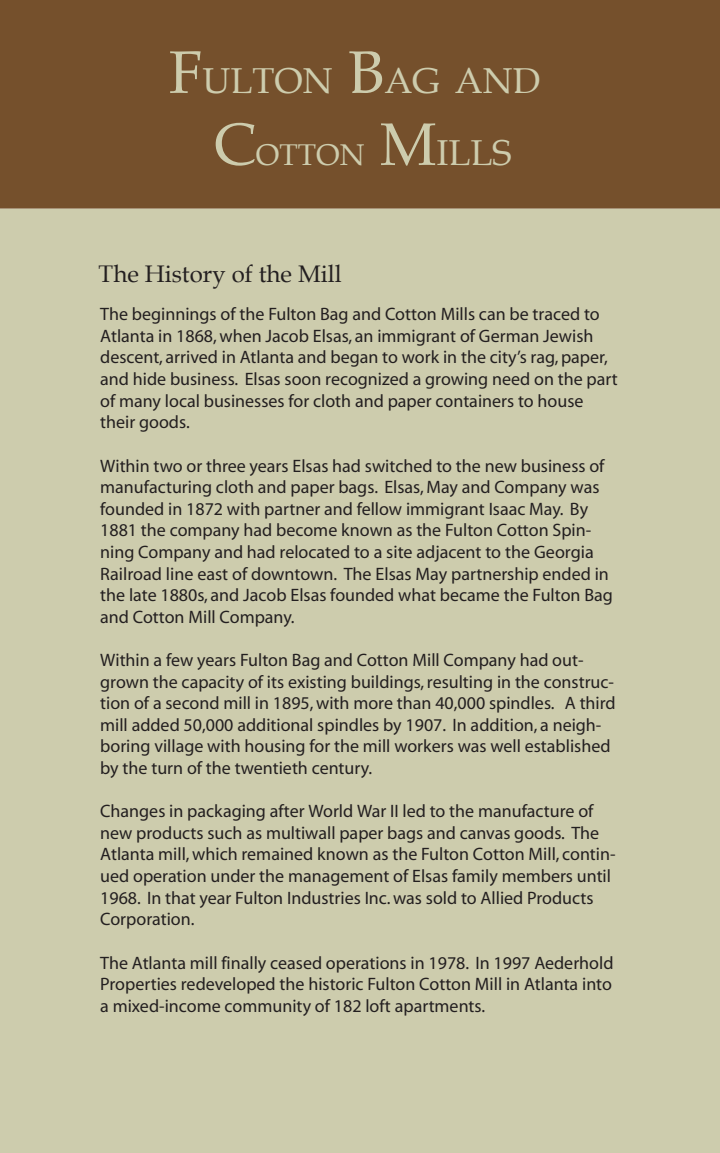
<style>
.page{position:relative;width:720px;height:1153px;background:#fff}
.page>*{position:absolute;margin:0;border:0;box-sizing:border-box;transform-origin:0 0}
.t1{font:36px "Book Antiqua";color:#cdccad}
.t2{font:30px "Book Antiqua";color:#cdccad}
.t3{font:24px "Book Antiqua";color:#231f20}
.t4{font:18px/21.6px "Myriad";color:#231f20}
.s1{font-size:60px}
.s2{font-size:36px}
</style>
<div class="page">
<div style="left:0;top:208px;width:720px;height:945px;background:#cdccad"></div>
<div style="left:0;top:0;width:720px;height:208px;background:#75502c"></div>
<h1 class="t1" style="left:169px;top:56px;width:373px"><span class="s1">F</span>ULTON <span class="s1">B</span>AG AND</h1>
<h2 class="t2" style="left:213px;top:134px;width:300px"><span class="s1">C</span>OTTON <span class="s1">M</span><span class="s2">ILLS</span></h2>
<h3 class="t3" style="left:99px;top:257px;width:245px">The History of the Mill</h3>
<p class="t4" style="left:100px;top:304px;width:519px">The beginnings of the Fulton Bag and Cotton Mills can be traced to Atlanta in 1868, when Jacob Elsas, an immigrant of German Jewish descent, arrived in Atlanta and began to work in the city’s rag, paper, and hide business. Elsas soon recognized a growing need on the part of many local businesses for cloth and paper containers to house their goods.</p>
<p class="t4" style="left:100px;top:455px;width:514px">Within two or three years Elsas had switched to the new business of manufacturing cloth and paper bags. Elsas, May and Company was founded in 1872 with partner and fellow immigrant Isaac May. By 1881 the company had become known as the Fulton Cotton Spin&shy;ning Company and had relocated to a site adjacent to the Georgia Railroad line east of downtown. The Elsas May partnership ended in the late 1880s, and Jacob Elsas founded what became the Fulton Bag and Cotton Mill Company.</p>
<p class="t4" style="left:100px;top:650px;width:517px">Within a few years Fulton Bag and Cotton Mill Company had out&shy;grown the capacity of its existing buildings, resulting in the construc&shy;tion of a second mill in 1895, with more than 40,000 spindles. A third mill added 50,000 additional spindles by 1907. In addition, a neigh&shy;boring village with housing for the mill workers was well established by the turn of the twentieth century.</p>
<p class="t4" style="left:100px;top:801px;width:517px">Changes in packaging after World War II led to the manufacture of new products such as multiwall paper bags and canvas goods. The Atlanta mill, which remained known as the Fulton Cotton Mill, contin&shy;ued operation under the management of Elsas family members until 1968. In that year Fulton Industries Inc. was sold to Allied Products Corporation.</p>
<p class="t4" style="left:100px;top:952px;width:515px;text-align:justify">The Atlanta mill finally ceased operations in 1978. In 1997 Aederhold Properties redeveloped the historic Fulton Cotton Mill in Atlanta into a mixed-income community of 182 loft apartments.</p>
</div>
